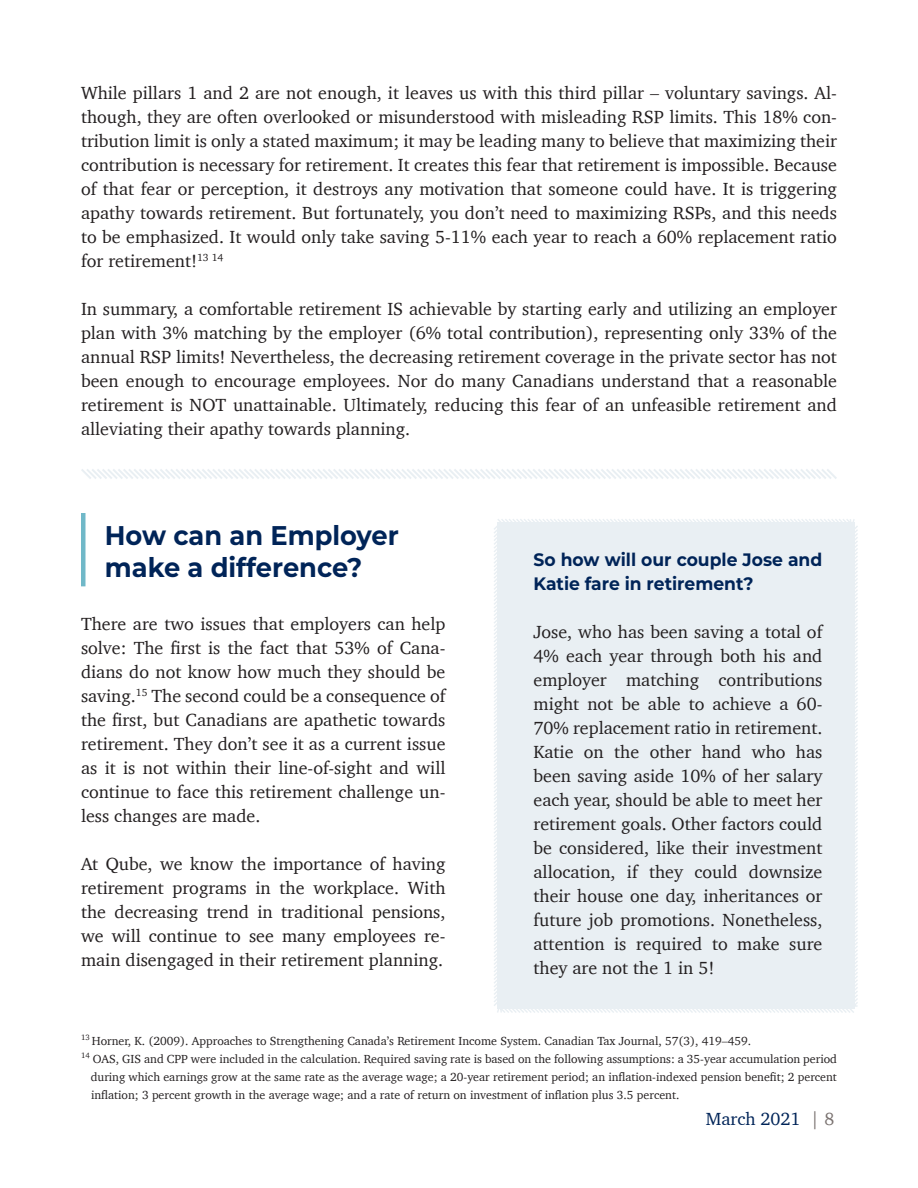
<style>
.page{position:relative;width:918px;height:1188px;background:#fff}
.page>*{position:absolute;margin:0;border:0;box-sizing:border-box;transform-origin:0 0}
.t1{font:700 27px/32.4px "Montserrat";color:#002458;scale:.95 1}
.t2{font:18px/24px "Charter";color:#231f20;text-align:justify}
.t3{font:700 18px/24px "Montserrat";color:#002458;scale:.95 1}
.t4{font:18px "Charter";color:#002458}
.t5{font:12px "Charter";color:#231f20}
.s1{color:#79716f}
</style>
<div class="page">
<div style="left:494px;top:519px;width:364px;height:494px;background:#e9eff3"></div>
<svg style="left:81px;top:469px;width:756px;height:10px"></svg>
<div style="left:81px;top:513px;width:5px;height:73px;background:#70b8c8"></div>
<p class="t2" style="left:81px;top:80px;width:758px">While pillars 1 and 2 are not enough, it leaves us with this third pillar – voluntary savings. Al&shy;though, they are often overlooked or misunderstood with misleading RSP limits. This 18% con&shy;tribution limit is only a stated maximum; it may be leading many to believe that maximizing their contribution is necessary for retirement. It creates this fear that retirement is impossible. Because of that fear or perception, it destroys any motivation that someone could have. It is triggering apathy towards retirement. But fortunately, you don’t need to maximizing RSPs, and this needs to be emphasized. It would only take saving 5-11% each year to reach a 60% replacement ratio for retirement!<sup>13</sup> <sup>14</sup></p>
<p class="t2" style="left:81px;top:296px;width:758px">In summary, a comfortable retirement IS achievable by starting early and utilizing an employer plan with 3% matching by the employer (6% total contribution), representing only 33% of the annual RSP limits! Nevertheless, the decreasing retirement coverage in the private sector has not been enough to encourage employees. Nor do many Canadians understand that a reasonable retirement is NOT unattainable. Ultimately, reducing this fear of an unfeasible retirement and alleviating their apathy towards planning.</p>
<p class="t1" style="left:105px;top:518px;width:311px">How can an Employer make a difference?</p>
<p class="t2" style="left:81px;top:611px;width:366px">There are two issues that employers can help solve: The first is the fact that 53% of Cana&shy;dians do not know how much they should be saving.<sup>15</sup> The second could be a consequence of the first, but Canadians are apathetic towards retirement. They don’t see it as a current issue as it is not within their line-of-sight and will continue to face this retirement challenge un&shy;less changes are made.</p>
<p class="t2" style="left:81px;top:851px;width:366px">At Qube, we know the importance of having retirement programs in the workplace. With the decreasing trend in traditional pensions, we will continue to see many employees re&shy;main disengaged in their retirement planning.</p>
<p class="t3" style="left:534px;top:547px;width:306px">So how will our couple Jose and<br>Katie fare in retirement?</p>
<p class="t2" style="left:534px;top:620px;width:290px">Jose, who has been saving a total of 4% each year through both his and employer matching contributions might not be able to achieve a 60- 70% replacement ratio in retirement.<br>Katie on the other hand who has been saving aside 10% of her salary each year, should be able to meet her retirement goals. Other factors could be considered, like their investment allocation, if they could downsize their house one day, inheritances or future job promotions. Nonetheless, attention is required to make sure they are not the 1 in 5!</p>
<p class="t5" style="left:81px;top:1030px;width:672px"><sup>13</sup> Horner, K. (2009). Approaches to Strengthening Canada’s Retirement Income System. Canadian Tax Journal, 57(3), 419–459.</p>
<p class="t5" style="left:81px;top:1048px;width:758px"><sup>14</sup> OAS, GIS and CPP were included in the calculation. Required saving rate is based on the following assumptions: a 35-year accumulation period</p>
<p class="t5" style="left:91px;top:1066px;width:748px">during which earnings grow at the same rate as the average wage; a 20-year retirement period; an inflation-indexed pension benefit; 2 percent</p>
<p class="t5" style="left:91px;top:1084px;width:590px">inflation; 3 percent growth in the average wage; and a rate of return on investment of inflation plus 3.5 percent.</p>
<p class="t4" style="left:706px;top:1103px;width:130px">March 2021 <span class="s1">| 8</span></p>
</div>
